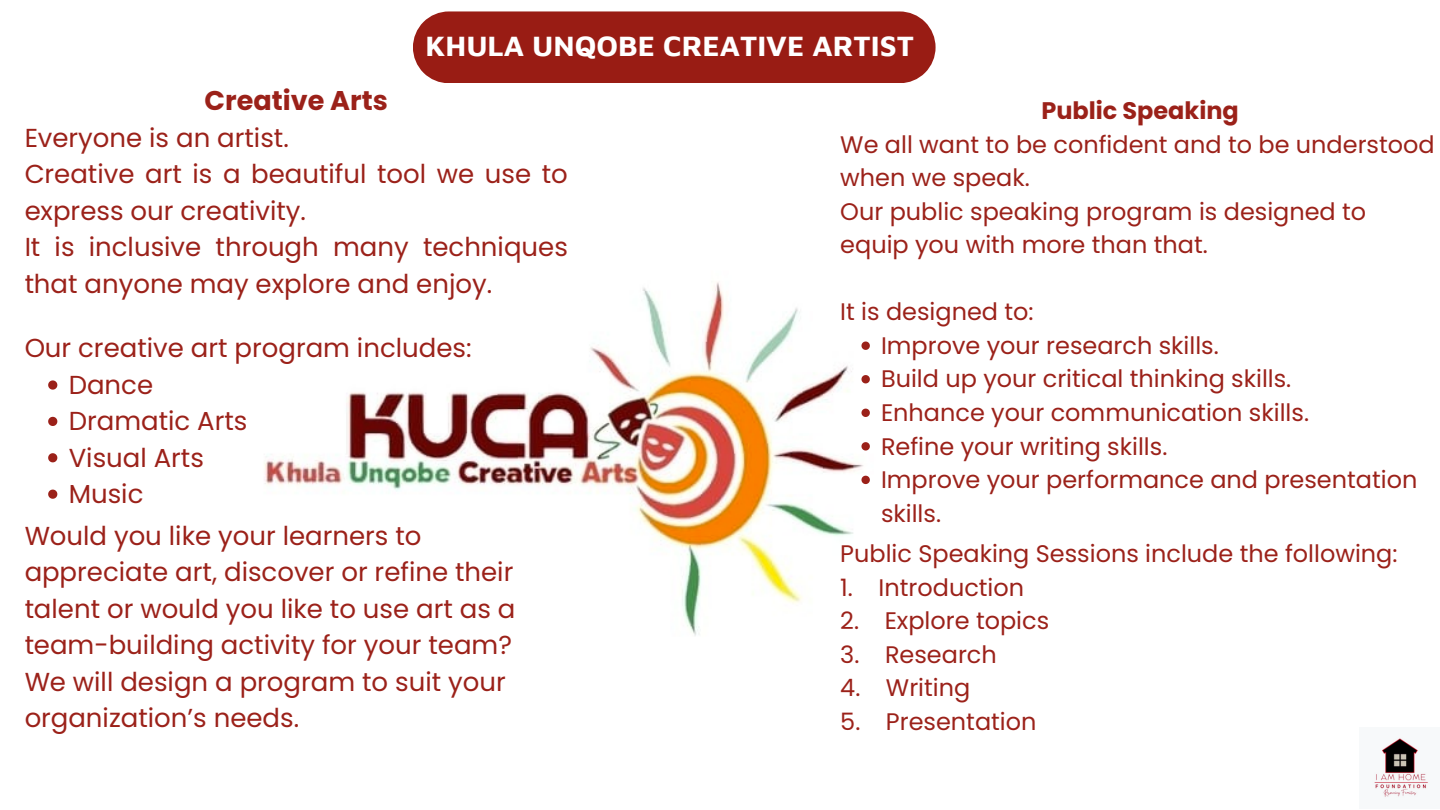
<style>
.page{position:relative;width:1440px;height:810px;background:#fff}
.page>*{position:absolute;margin:0;border:0;box-sizing:border-box;transform-origin:0 0}
.t1{font:700 29.3px "Maven Pro";color:#fff}
.t2{font:700 27.1px "Poppins";color:#991c14}
.t3{font:26px/36.4px "Poppins";color:#991c14}
.t4{font:24px/33.5px "Poppins";color:#991c14}
.t5{font:700 24px "Poppins";color:#991c14}
</style>
<div class="page">
<div style="left:413px;top:11px;width:523px;height:72px;background:#991c14"></div>
<img style="left:227px;top:109px;width:662px;height:661px;border-radius:50%">
<img style="left:1374px;top:738px;width:54px;height:59px">
<svg style="left:48px;top:380px;width:9px;height:10px"></svg>
<svg style="left:48px;top:417px;width:9px;height:9px"></svg>
<svg style="left:48px;top:453px;width:9px;height:9px"></svg>
<svg style="left:48px;top:490px;width:9px;height:9px"></svg>
<svg style="left:861px;top:342px;width:9px;height:8px"></svg>
<svg style="left:861px;top:375px;width:9px;height:8px"></svg>
<svg style="left:861px;top:409px;width:9px;height:8px"></svg>
<svg style="left:861px;top:442px;width:9px;height:9px"></svg>
<svg style="left:861px;top:476px;width:9px;height:8px"></svg>
<p class="t1" style="left:426px;top:27px;width:490px">KHULA UNQOBE CREATIVE ARTIST</p>
<p class="t2" style="left:205px;top:82px;width:185px">Creative Arts</p>
<p class="t3" style="left:25px;top:120px;width:545px">Everyone is an artist.<br>Creative art is a beautiful tool we use to express our creativity.<br>It is inclusive through many techniques that anyone may explore and enjoy.</p>
<p class="t3" style="left:69px;top:330px;width:404px;text-indent:-44px">Our creative art program includes:<br>Dance<br>Dramatic Arts<br>Visual Arts<br>Music</p>
<p class="t3" style="left:25px;top:518px;width:493px">Would you like your learners to appreciate art, discover or refine their talent or would you like to use art as a team-building activity for your team?<br>We will design a program to suit your organization’s needs.</p>
<p class="t5" style="left:1041px;top:94px;width:199px">Public Speaking</p>
<p class="t4" style="left:840px;top:127px;width:596px">We all want to be confident and to be understood when we speak.<br>Our public speaking program is designed to equip you with more than that.</p>
<p class="t4" style="left:881px;top:295px;width:538px;text-indent:-41px">It is designed to:<br>Improve your research skills.<br>Build up your critical thinking skills.<br>Enhance your communication skills.<br>Refine your writing skills.<br>Improve your performance and presentation skills.</p>
<p class="t4" style="left:840px;top:537px;width:559px">Public Speaking Sessions include the following:</p>
<p class="t4" style="left:840px;top:571px;width:185px">1. Introduction</p>
<p class="t4" style="left:840px;top:604px;width:210px">2. Explore topics</p>
<p class="t4" style="left:840px;top:638px;width:158px">3. Research</p>
<p class="t4" style="left:840px;top:671px;width:132px">4. Writing</p>
<p class="t4" style="left:840px;top:705px;width:198px">5. Presentation</p>
</div>
